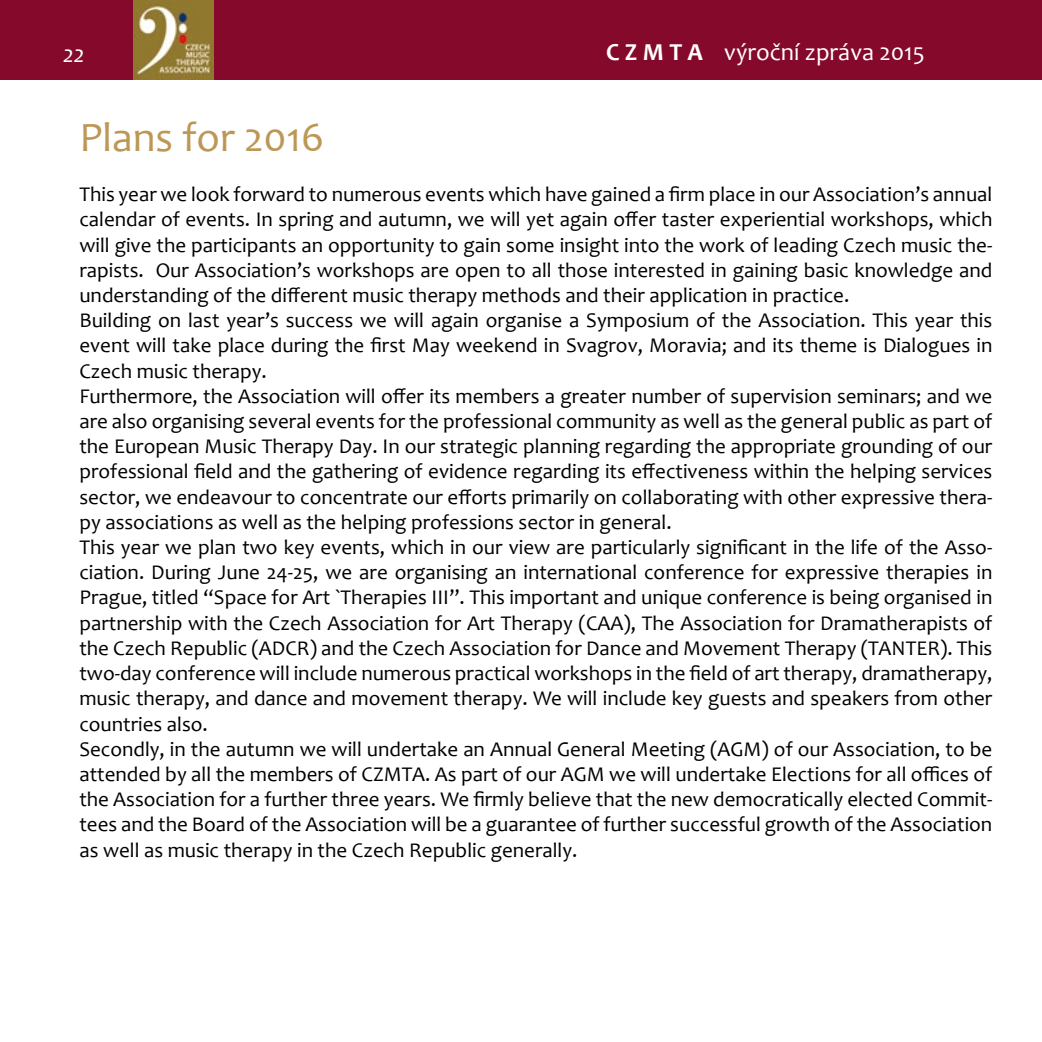
<style>
.page{position:relative;width:1042px;height:1042px;background:#fff}
.page>*{position:absolute;margin:0;border:0;box-sizing:border-box;transform-origin:0 0}
.t1{font:42px "Candara";color:#bc9755}
.t2{font:24.5px "Candara";color:#fff}
.t3{font:italic 24.5px "Candara";color:#fff}
.t4{font:21px/25.2px "Candara";color:#000}
.s1{font-weight:700}
</style>
<div class="page">
<div style="left:0;top:0;width:1042px;height:79px;background:#84092b"></div>
<img style="left:134px;top:0;width:79px;height:79px">
<p class="t3" style="left:63px;top:39px;width:23px">22</p>
<p class="t2" style="left:606px;top:37px;width:320px"><span class="s1">C Z M T A</span> výroční zpráva 2015</p>
<h1 class="t1" style="left:79px;top:111px;width:246px">Plans for 2016</h1>
<p class="t4" style="left:79px;top:182px;width:914px">This year we look forward to numerous events which have gained a firm place in our Association’s annual calendar of events. In spring and autumn, we will yet again offer taster experiential workshops, which will give the participants an opportunity to gain some insight into the work of leading Czech music the&shy;rapists. Our Association’s workshops are open to all those interested in gaining basic knowledge and understanding of the different music therapy methods and their application in practice.<br>Building on last year’s success we will again organise a Symposium of the Association. This year this event will take place during the first May weekend in Svagrov, Moravia; and its theme is Dialogues in Czech music therapy.<br>Furthermore, the Association will offer its members a greater number of supervision seminars; and we are also organising several events for the professional community as well as the general public as part of the European Music Therapy Day. In our strategic planning regarding the appropriate grounding of our professional field and the gathering of evidence regarding its effectiveness within the helping services sector, we endeavour to concentrate our efforts primarily on collaborating with other expressive thera&shy;py associations as well as the helping professions sector in general.<br>This year we plan two key events, which in our view are particularly significant in the life of the Asso&shy;ciation. During June 24-25, we are organising an international conference for expressive therapies in Prague, titled “Space for Art `Therapies III”. This important and unique conference is being organised in partnership with the Czech Association for Art Therapy (CAA), The Association for Dramatherapists of the Czech Republic (ADCR) and the Czech Association for Dance and Movement Therapy (TANTER). This two-day conference will include numerous practical workshops in the field of art therapy, dramatherapy, music therapy, and dance and movement therapy. We will include key guests and speakers from other countries also.<br>Secondly, in the autumn we will undertake an Annual General Meeting (AGM) of our Association, to be attended by all the members of CZMTA. As part of our AGM we will undertake Elections for all offices of the Association for a further three years. We firmly believe that the new democratically elected Commit&shy;tees and the Board of the Association will be a guarantee of further successful growth of the Association as well as music therapy in the Czech Republic generally.</p>
</div>
